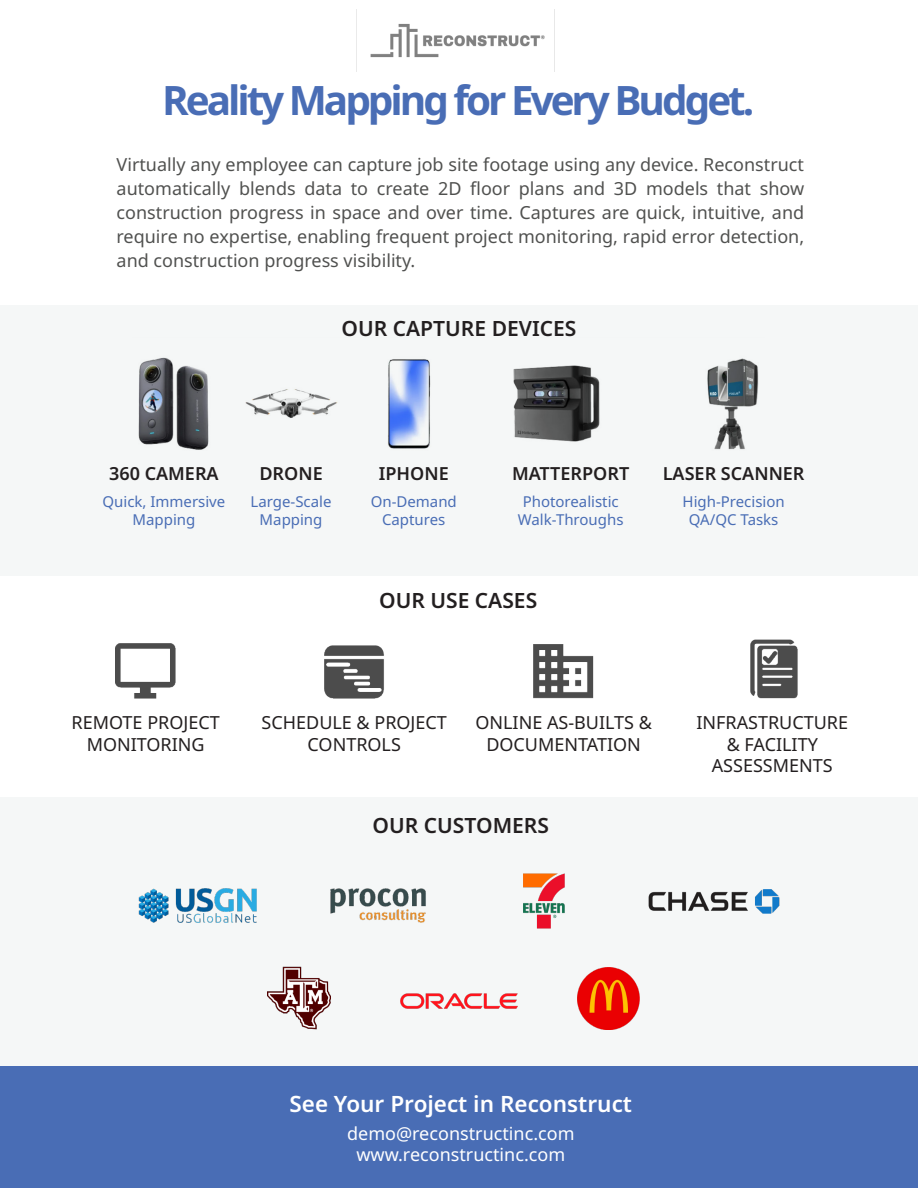
<style>
.page{position:relative;width:918px;height:1188px;background:#fff}
.page>*{position:absolute;margin:0;border:0;box-sizing:border-box;transform-origin:0 0}
.t1{font:700 40.5px "Noto Sans";letter-spacing:-.075em;color:#496db5}
.t2{font:600 22.5px "Noto Sans";color:#fff}
.t3{font:600 21px "Noto Sans";color:#231f20}
.t4{font:18px/24px "Noto Sans";color:#040503;text-align:justify}
.t5{font:18px/21.6px "Noto Sans";color:#231f20;text-align:center}
.t6{font:18px "Noto Sans";color:#fff}
.t7{font:600 18px "Noto Sans";color:#231f20}
.t8{font:15px/18px "Noto Sans";color:#496db5;text-align:center}
</style>
<div class="page">
<div style="left:0;top:1066px;width:918px;height:122px;background:#496db5"></div>
<div style="left:0;top:797px;width:918px;height:269px;background:#f5f7f7"></div>
<div style="left:0;top:306px;width:917px;height:270px;background:#f5f7f7"></div>
<img style="left:138px;top:357px;width:621px;height:93px">
<img style="left:324px;top:645px;width:60px;height:53px">
<img style="left:534px;top:644px;width:60px;height:54px">
<img style="left:116px;top:644px;width:60px;height:54px">
<img style="left:750px;top:639px;width:48px;height:59px">
<img style="left:523px;top:873px;width:42px;height:56px">
<img style="left:648px;top:889px;width:131px;height:25px">
<img style="left:577px;top:968px;width:62px;height:61px">
<img style="left:400px;top:993px;width:118px;height:16px">
<img style="left:330px;top:888px;width:96px;height:35px">
<img style="left:267px;top:966px;width:63px;height:63px">
<img style="left:139px;top:888px;width:118px;height:35px">
<img style="left:370px;top:10px;width:185px;height:62px">
<p class="t1" style="left:162px;top:72px;width:594px">Reality Mapping for Every Budget.</p>
<p class="t4" style="left:117px;top:153px;width:689px">Virtually any employee can capture job site footage using any device. Reconstruct automatically blends data to create 2D floor plans and 3D models that show construction progress in space and over time. Captures are quick, intuitive, and require no expertise, enabling frequent project monitoring, rapid error detection, and construction progress visibility.</p>
<p class="t3" style="left:342px;top:314px;width:236px">OUR CAPTURE DEVICES</p>
<p class="t7" style="left:109px;top:461px;width:111px">360 CAMERA</p>
<p class="t7" style="left:259px;top:461px;width:65px">DRONE</p>
<p class="t7" style="left:379px;top:461px;width:71px">IPHONE</p>
<p class="t7" style="left:512px;top:461px;width:119px">MATTERPORT</p>
<p class="t7" style="left:663px;top:461px;width:143px">LASER SCANNER</p>
<p class="t8" style="left:102px;top:493px;width:124px">Quick, Immersive<br>Mapping</p>
<p class="t8" style="left:251px;top:493px;width:83px">Large-Scale<br>Mapping</p>
<p class="t8" style="left:371px;top:493px;width:88px">On-Demand<br>Captures</p>
<p class="t8" style="left:523px;top:493px;width:98px">Photorealistic</p>
<p class="t8" style="left:683px;top:493px;width:104px">High-Precision</p>
<p class="t8" style="left:689px;top:511px;width:91px">QA/QC Tasks</p>
<p class="t8" style="left:518px;top:511px;width:107px">Walk-Throughs</p>
<p class="t3" style="left:379px;top:585px;width:159px">OUR USE CASES</p>
<p class="t5" style="left:72px;top:712px;width:150px">REMOTE PROJECT<br>MONITORING</p>
<p class="t5" style="left:262px;top:712px;width:187px">SCHEDULE &amp; PROJECT<br>CONTROLS</p>
<p class="t5" style="left:475px;top:712px;width:178px">ONLINE AS-BUILTS &amp;<br>DOCUMENTATION</p>
<p class="t5" style="left:696px;top:712px;width:153px">INFRASTRUCTURE &amp; FACILITY<br>ASSESSMENTS</p>
<p class="t3" style="left:373px;top:811px;width:178px">OUR CUSTOMERS</p>
<p class="t2" style="left:290px;top:1088px;width:344px">See Your Project in Reconstruct</p>
<p class="t6" style="left:347px;top:1120px;width:229px">demo@reconstructinc.com</p>
<p class="t6" style="left:356px;top:1142px;width:210px">www.reconstructinc.com</p>
</div>
